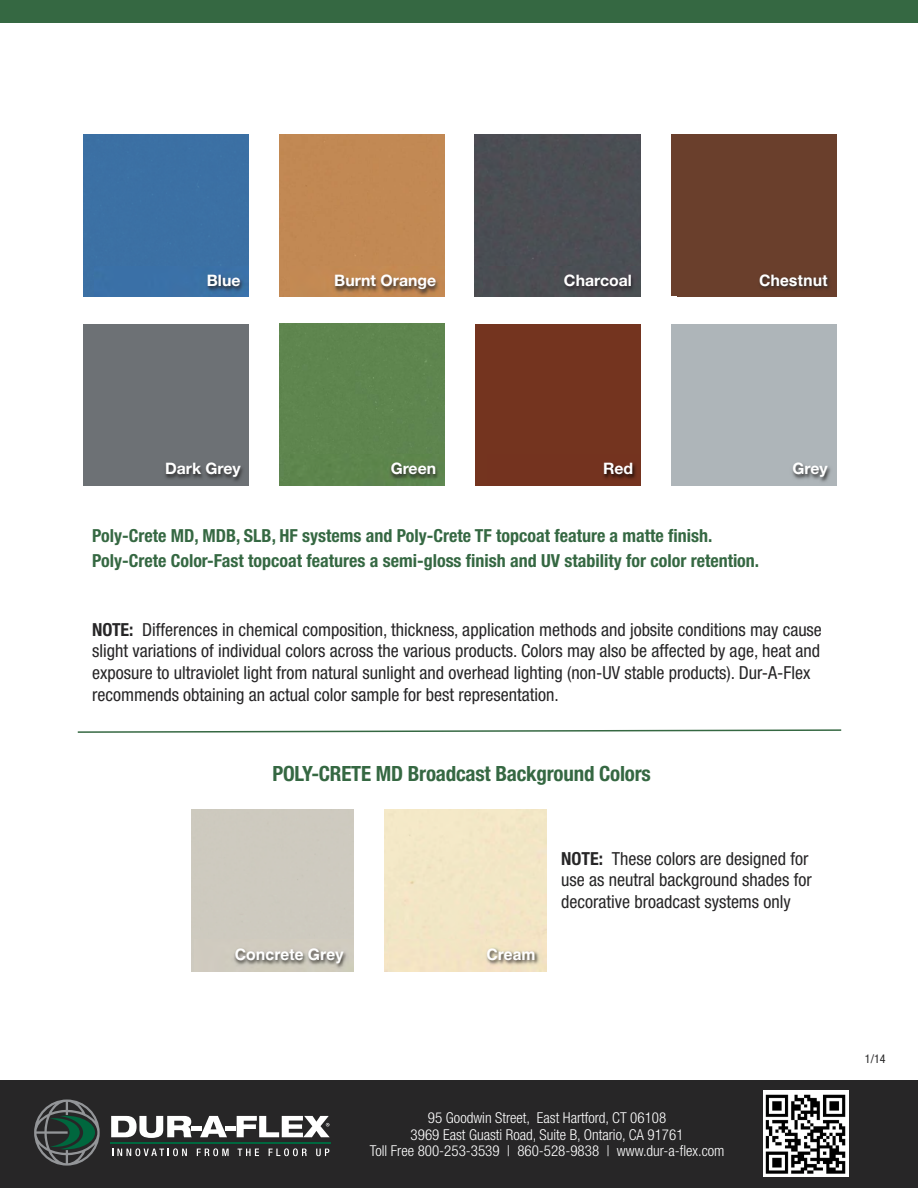
<style>
.page{position:relative;width:918px;height:1188px;background:#fff}
.page>*{position:absolute;margin:0;border:0;box-sizing:border-box;transform-origin:0 0}
.t1{font:700 condensed 21px "Helvetica Neue";letter-spacing:-.01em;color:#356842}
.t2{font:condensed 18px/21.6px "Helvetica Neue";color:#272627}
.t3{font:700 condensed 18px/25.7px "Helvetica Neue";color:#356842}
.t4{font:700 15.9px "Helvetica";color:#fff}
.t5{font:700 15.75px "Helvetica Neue";color:#fff}
.t6{font:700 15.75px "Helvetica";color:#fff}
.t7{font:300 condensed 15px/16.5px "Helvetica Neue";color:#fff;text-align:center}
.t8{font:condensed 12px "Helvetica Neue";color:#272627}
.s1{font-weight:700}
</style>
<div class="page">
<div style="left:0;top:0;width:918px;height:23px;background:#356842"></div>
<div style="left:0;top:1080px;width:918px;height:108px;background:#272627"></div>
<svg style="left:112px;top:1148px;width:75px;height:8px"></svg>
<svg style="left:197px;top:1148px;width:32px;height:8px"></svg>
<svg style="left:238px;top:1149px;width:21px;height:7px"></svg>
<svg style="left:269px;top:1148px;width:38px;height:8px"></svg>
<svg style="left:316px;top:1149px;width:13px;height:7px"></svg>
<svg style="left:111px;top:1116px;width:81px;height:22px"></svg>
<div style="left:191px;top:1126px;width:11px;height:5px;background:#fff"></div>
<svg style="left:200px;top:1116px;width:27px;height:21px"></svg>
<div style="left:225px;top:1126px;width:11px;height:5px;background:#fff"></div>
<hr style="left:110px;top:1142px;width:221px;height:1px;background:#00673e">
<svg style="left:237px;top:1116px;width:93px;height:21px"></svg>
<svg style="left:34px;top:1099px;width:66px;height:67px"></svg>
<img style="left:763px;top:1091px;width:86px;height:85px">
<svg style="left:77px;top:729px;width:765px;height:4px"></svg>
<img style="left:195px;top:939px;width:159px;height:33px">
<img style="left:390px;top:939px;width:157px;height:33px">
<div style="left:83px;top:135px;width:166px;height:162px;background:#3b70a4"></div>
<img style="left:94px;top:267px;width:155px;height:30px">
<div style="left:279px;top:135px;width:166px;height:162px;background:#c28954"></div>
<img style="left:290px;top:267px;width:155px;height:30px">
<div style="left:475px;top:135px;width:166px;height:162px;background:#4b4e53"></div>
<img style="left:484px;top:267px;width:157px;height:30px">
<div style="left:83px;top:324px;width:166px;height:162px;background:#6d7175"></div>
<img style="left:165px;top:464px;width:78px;height:17px">
<div style="left:279px;top:324px;width:166px;height:162px;background:#5e854e"></div>
<img style="left:290px;top:455px;width:155px;height:31px">
<div style="left:671px;top:324px;width:165px;height:162px;background:#aeb5b9"></div>
<img style="left:792px;top:455px;width:45px;height:31px">
<div style="left:671px;top:134px;width:165px;height:162px;background:#6a3f2c"></div>
<img style="left:677px;top:265px;width:160px;height:32px">
<div style="left:475px;top:324px;width:166px;height:162px;background:#74341f"></div>
<img style="left:603px;top:463px;width:33px;height:16px">
<p class="t5" style="left:207px;top:275px;width:35px">Blue</p>
<p class="t5" style="left:334px;top:275px;width:103px">Burnt Orange</p>
<p class="t5" style="left:564px;top:275px;width:69px">Charcoal</p>
<p class="t6" style="left:759px;top:275px;width:70px">Chestnut</p>
<p class="t5" style="left:165px;top:463px;width:77px">Dark Grey</p>
<p class="t5" style="left:391px;top:463px;width:47px">Green</p>
<p class="t5" style="left:793px;top:463px;width:37px">Grey</p>
<p class="t5" style="left:603px;top:463px;width:32px">Red</p>
<p class="t3" style="left:92px;top:524px;width:669px">Poly-Crete MD, MDB, SLB, HF systems and Poly-Crete TF topcoat feature a matte finish.<br>Poly-Crete Color-Fast topcoat features a semi-gloss finish and UV stability for color retention.</p>
<p class="t2" style="left:92px;top:620px;width:731px"><span class="s1">NOTE:</span> Differences in chemical composition, thickness, application methods and jobsite conditions may cause slight variations of individual colors across the various products. Colors may also be affected by age, heat and exposure to ultraviolet light from natural sunlight and overhead lighting (non-UV stable products). Dur-A-Flex recommends obtaining an actual color sample for best representation.</p>
<p class="t1" style="left:272px;top:766px;width:380px">POLY-CRETE MD Broadcast Background Colors</p>
<p class="t4" style="left:235px;top:949px;width:111px">Concrete Grey</p>
<p class="t6" style="left:486px;top:949px;width:51px">Cream</p>
<p class="t2" style="left:561px;top:850px;width:252px"><span class="s1">NOTE:</span> These colors are designed for use as neutral background shades for decorative broadcast systems only</p>
<p class="t7" style="left:370px;top:1111px;width:356px">95 Goodwin Street, East Hartford, CT 06108<br>3969 East Guasti Road, Suite B, Ontario, CA 91761<br>Toll Free 800-253-3539 | 860-528-9838 | www.dur-a-flex.com</p>
<p class="t8" style="left:865px;top:1054px;width:22px">1/14</p>
</div>
